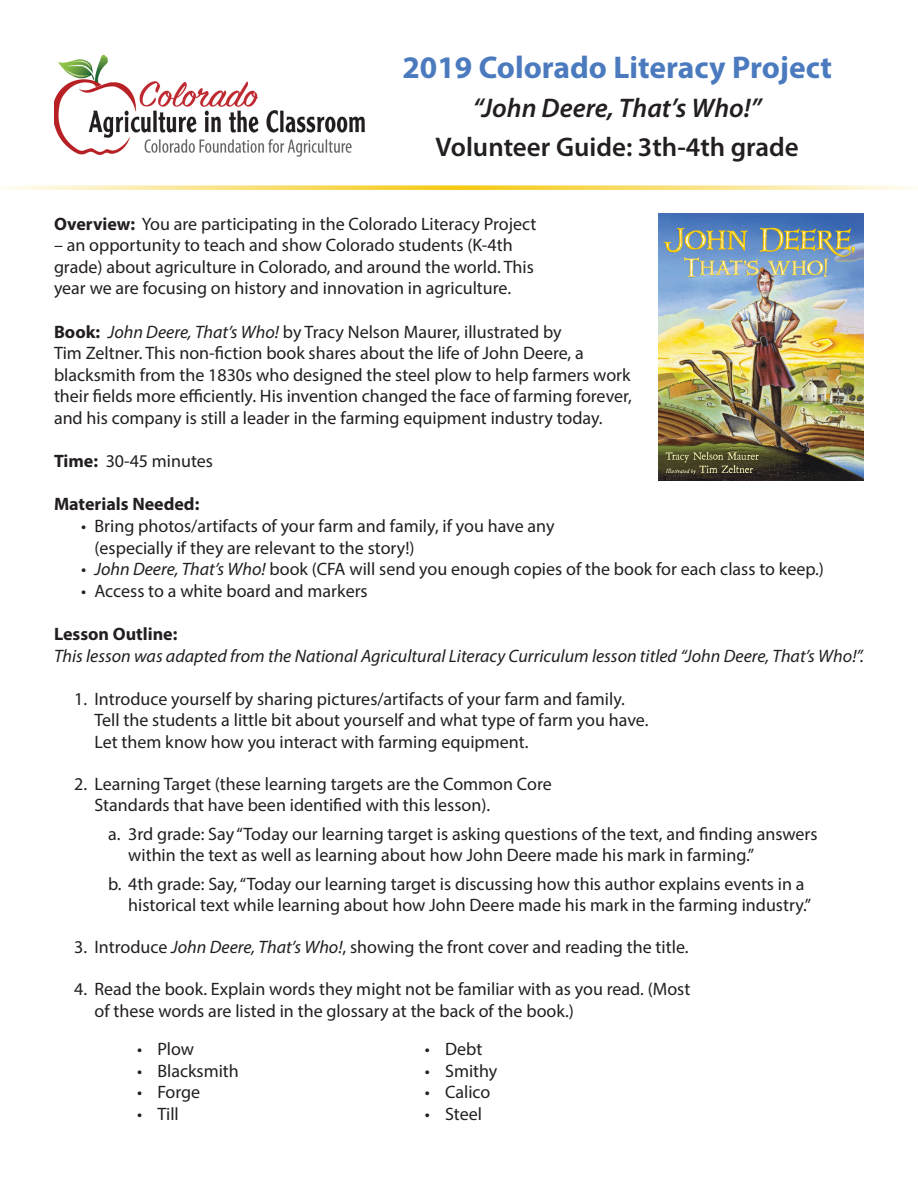
<style>
.page{position:relative;width:918px;height:1188px;background:#fff}
.page>*{position:absolute;margin:0;border:0;box-sizing:border-box;transform-origin:0 0}
.t1{font:700 31.5px "Myriad Pro";color:#4b7bbe}
.t2{font:600 27px "Myriad Pro";color:#231f20}
.t3{font:italic 600 27px "Myriad Pro";color:#231f20}
.t4{font:18px/21.6px "Myriad Pro";color:#231f20}
.t5{font:italic 18px "Myriad Pro";color:#231f20}
.t6{font:700 18px "Myriad Pro";color:#231f20}
.s1{font-weight:700}
.s2{font-style:italic}
</style>
<div class="page">
<img style="left:659px;top:213px;width:205px;height:267px">
<svg style="left:4px;top:185px;width:911px;height:5px;background:#fae48d"></svg>
<img style="left:54px;top:54px;width:311px;height:103px">
<p class="t1" style="left:403px;top:46px;width:431px">2019 Colorado Literacy Project</p>
<p class="t3" style="left:473px;top:91px;width:290px">“John Deere, That’s Who!”</p>
<p class="t2" style="left:436px;top:130px;width:365px">Volunteer Guide: 3th-4th grade</p>
<p class="t4" style="left:54px;top:212px;width:484px"><span class="s1">Overview:</span> You are participating in the Colorado Literacy Project</p>
<p class="t4" style="left:54px;top:234px;width:481px">– an opportunity to teach and show Colorado students (K-4th grade) about agriculture in Colorado, and around the world. This year we are focusing on history and innovation in agriculture.</p>
<p class="t4" style="left:54px;top:320px;width:579px"><span class="s1">Book:</span> <span class="s2">John Deere, That’s Who!</span> by Tracy Nelson Maurer, illustrated by<br>Tim Zeltner. This non-fiction book shares about the life of John Deere, a blacksmith from the 1830s who designed the steel plow to help farmers work their fields more efficiently. His invention changed the face of farming forever, and his company is still a leader in the farming equipment industry today.</p>
<p class="t4" style="left:54px;top:450px;width:161px"><span class="s1">Time:</span> 30-45 minutes</p>
<p class="t6" style="left:54px;top:493px;width:147px">Materials Needed:</p>
<p class="t4" style="left:94px;top:515px;width:462px;text-indent:-14px">• Bring photos/artifacts of your farm and family, if you have any (especially if they are relevant to the story!)</p>
<p class="t4" style="left:81px;top:558px;width:745px"><span class="s2">• John Deere, That’s Who!</span> book (CFA will send you enough copies of the book for each class to keep.)</p>
<p class="t4" style="left:81px;top:580px;width:288px">• Access to a white board and markers</p>
<p class="t6" style="left:54px;top:622px;width:125px">Lesson Outline:</p>
<p class="t5" style="left:54px;top:644px;width:811px">This lesson was adapted from the National Agricultural Literacy Curriculum lesson titled “John Deere, That’s Who!”.</p>
<p class="t4" style="left:94px;top:688px;width:555px;text-indent:-20px">1. Introduce yourself by sharing pictures/artifacts of your farm and family.<br>Tell the students a little bit about yourself and what type of farm you have.<br>Let them know how you interact with farming equipment.</p>
<p class="t4" style="left:94px;top:773px;width:459px;text-indent:-20px">2. Learning Target (these learning targets are the Common Core<br>Standards that have been identified with this lesson).</p>
<p class="t4" style="left:128px;top:823px;width:691px;text-indent:-20px">a. 3rd grade: Say “Today our learning target is asking questions of the text, and finding answers within the text as well as learning about how John Deere made his mark in farming.”</p>
<p class="t4" style="left:128px;top:873px;width:684px;text-indent:-20px">b. 4th grade: Say, “Today our learning target is discussing how this author explains events in a historical text while learning about how John Deere made his mark in the farming industry.”</p>
<p class="t4" style="left:74px;top:936px;width:616px">3. Introduce <span class="s2">John Deere, That’s Who!</span>, showing the front cover and reading the title.</p>
<p class="t4" style="left:94px;top:978px;width:597px;text-indent:-20px">4. Read the book. Explain words they might not be familiar with as you read. (Most of these words are listed in the glossary at the back of the book.)</p>
<p class="t4" style="left:137px;top:1038px;width:58px">• Plow</p>
<p class="t4" style="left:137px;top:1059px;width:103px">• Blacksmith</p>
<p class="t4" style="left:137px;top:1081px;width:65px">• Forge</p>
<p class="t4" style="left:137px;top:1103px;width:43px">• Till</p>
<p class="t4" style="left:425px;top:1038px;width:59px">• Debt</p>
<p class="t4" style="left:425px;top:1059px;width:74px">• Smithy</p>
<p class="t4" style="left:425px;top:1081px;width:67px">• Calico</p>
<p class="t4" style="left:425px;top:1103px;width:59px">• Steel</p>
</div>
